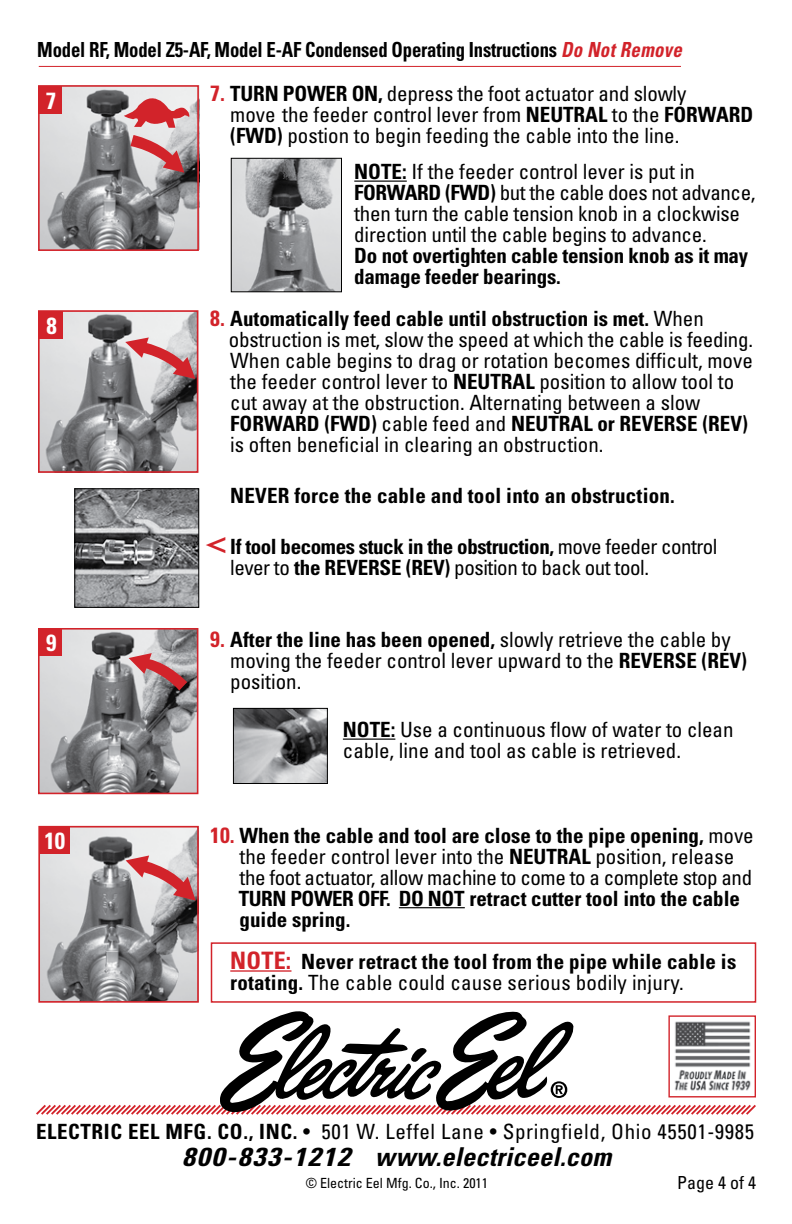
<style>
.page{position:relative;width:792px;height:1224px;background:#fff}
.page>*{position:absolute;margin:0;border:0;box-sizing:border-box;transform-origin:0 0}
.t1{font:italic 700 condensed 26px "Univers";letter-spacing:.01em;color:#000;scale:1.12 1}
.t2{font:500 24px "Futura";color:#d2232a}
.t3{font:700 condensed 23.4px "Univers";color:#fff}
.t4{font:condensed 21px/21px "Univers";color:#000}
.t5{font:700 condensed 21px/21px "Univers";color:#000}
.t6{font:700 condensed 21px/21px "Univers";letter-spacing:-.02em;color:#000}
.t7{font:condensed 21px "Univers";letter-spacing:.03em;color:#000}
.t8{font:700 condensed 20.8px "Univers";letter-spacing:-.01em;color:#000;scale:.9 1}
.t9{font:condensed 18px "Univers";color:#000}
.t10{font:condensed 14px "Univers";color:#000}
.s1{font-style:italic;color:#d2232a}
.s2{font-weight:700;font-size:22px;color:#d2232a}
.s3{font-weight:700}
.s4{font-weight:400}
.s5{font-size:22px;color:#d2232a}
.s6{font-size:24px;color:#d2232a}
</style>
<div class="page">
<hr style="left:354px;top:181px;width:53px;height:1px;background:#000">
<hr style="left:343px;top:739px;width:52px;height:1px;background:#000">
<hr style="left:399px;top:907px;width:66px;height:1px;background:#000">
<hr style="left:230px;top:970px;width:61px;height:2px;background:#d2232a">
<img style="left:235px;top:710px;width:91px;height:72px">
<div style="left:233px;top:708px;width:95px;height:76px;border:1px solid #000"></div>
<img style="left:233px;top:160px;width:107px;height:130px">
<div style="left:231px;top:158px;width:111px;height:134px;border:1px solid #000"></div>
<img style="left:41px;top:86px;width:159px;height:163px">
<div style="left:38px;top:85px;width:161px;height:166px;border:2px solid #d2232a"></div>
<svg style="left:130px;top:135px;width:54px;height:38px;background:#cd9498"></svg>
<img style="left:41px;top:313px;width:154px;height:157px">
<div style="left:38px;top:310px;width:160px;height:163px;border:2px solid #d2232a"></div>
<svg style="left:125px;top:337px;width:70px;height:42px;background:#ce9c9f"></svg>
<div style="left:38px;top:87px;width:24px;height:27px;background:#d2232a"></div>
<div style="left:39px;top:312px;width:23px;height:27px;background:#d2232a"></div>
<img style="left:41px;top:631px;width:154px;height:160px">
<div style="left:38px;top:628px;width:160px;height:166px;border:2px solid #d2232a"></div>
<svg style="left:129px;top:653px;width:58px;height:37px;background:#b88286"></svg>
<div style="left:38px;top:628px;width:24px;height:27px;background:#d2232a"></div>
<img style="left:41px;top:829px;width:155px;height:171px">
<div style="left:38px;top:826px;width:161px;height:177px;border:2px solid #d2232a"></div>
<svg style="left:126px;top:855px;width:70px;height:46px;background:#cf9da0"></svg>
<div style="left:39px;top:826px;width:31px;height:27px;background:#d2232a"></div>
<div style="left:211px;top:942px;width:545px;height:61px;border:2px solid #d2232a"></div>
<svg style="left:36px;top:1012px;width:720px;height:103px"></svg>
<img style="left:670px;top:1017px;width:84px;height:78px">
<div style="left:668px;top:1015px;width:88px;height:82px;border:1px solid #d2232a"></div>
<hr style="left:39px;top:66px;width:642px;height:1px;background:#d2232a">
<svg style="left:124px;top:96px;width:66px;height:32px;background:#d8868a"></svg>
<img style="left:76px;top:490px;width:121px;height:116px">
<div style="left:74px;top:488px;width:125px;height:120px;border:1px solid #000"></div>
<p class="t8" style="left:37px;top:37px;width:718px">Model RF, Model Z5-AF, Model E-AF Condensed Operating Instructions <span class="s1">Do Not Remove</span></p>
<p class="t3" style="left:46px;top:86px;width:12px">7</p>
<p class="t3" style="left:46px;top:312px;width:12px">8</p>
<p class="t3" style="left:46px;top:628px;width:12px">9</p>
<p class="t3" style="left:45px;top:826px;width:22px">10</p>
<p class="t4" style="left:230px;top:83px;width:525px;text-indent:-20px"><span class="s2">7.</span> <span class="s3">TURN POWER ON,</span> depress the foot actuator and slowly<br>move the feeder control lever from <span class="s3">NEUTRAL</span> to the <span class="s3">FORWARD (FWD)</span> postion to begin feeding the cable into the line.</p>
<p class="t4" style="left:354px;top:161px;width:403px"><span class="s3">NOTE:</span> If the feeder control lever is put in <span class="s3">FORWARD (FWD)</span> but the cable does not advance, then turn the cable tension knob in a clockwise direction until the cable begins to advance.<br><span class="s3">Do not overtighten cable tension knob as it may damage feeder bearings.</span></p>
<p class="t4" style="left:229px;top:308px;width:526px;text-indent:-19px"><span class="s2">8.</span> <span class="s3">Automatically feed cable until obstruction is met.</span> When obstruction is met, slow the speed at which the cable is feeding.<br>When cable begins to drag or rotation becomes difficult, move the feeder control lever to <span class="s3">NEUTRAL</span> position to allow tool to cut away at the obstruction. Alternating between a slow <span class="s3">FORWARD (FWD)</span> cable feed and <span class="s3">NEUTRAL or REVERSE (REV) </span>is often beneficial in clearing an obstruction.</p>
<p class="t5" style="left:230px;top:485px;width:446px">NEVER force the cable and tool into an obstruction.</p>
<p class="t6" style="left:230px;top:536px;width:489px">If tool becomes stuck in the obstruction, <span class="s4">move feeder control lever to</span> the REVERSE (REV) <span class="s4">position to back out tool.</span></p>
<p class="t2" style="left:233px;top:537px;width:18px;rotate:90deg">V</p>
<p class="t4" style="left:230px;top:629px;width:518px;text-indent:-20px"><span class="s2">9.</span> <span class="s3">After the line has been opened,</span> slowly retrieve the cable by moving the feeder control lever upward to the <span class="s3">REVERSE (REV) </span>position.</p>
<p class="t4" style="left:343px;top:719px;width:392px"><span class="s3">NOTE:</span> Use a continuous flow of water to clean cable, line and tool as cable is retrieved.</p>
<p class="t5" style="left:239px;top:824px;width:517px;text-indent:-28px"><span class="s5">10.</span> When the cable and tool are close to the pipe opening, <span class="s4">move the feeder control lever into the</span> NEUTRAL <span class="s4">position, release the foot actuator, allow machine to come to a complete stop and </span>TURN POWER OFF. DO NOT retract cutter tool into the cable guide spring.</p>
<p class="t5" style="left:230px;top:950px;width:508px"><span class="s6">NOTE:</span> Never retract the tool from the pipe while cable is rotating. <span class="s4">The cable could cause serious bodily injury.</span></p>
<p class="t5" style="left:36px;top:1121px;width:23px">Electric</p>
<p class="t7" style="left:128px;top:1118px;width:628px"><span class="s3">Eel Mfg. Co., Inc.</span> • 501 W. Leffel Lane • Springfield, Ohio 45501-9985</p>
<p class="t1" style="left:182px;top:1141px;width:385px">800-833-1212 www.electriceel.com</p>
<p class="t10" style="left:306px;top:1175px;width:184px">© Electric Eel Mfg. Co., Inc. 2011</p>
<p class="t9" style="left:677px;top:1171px;width:80px">Page 4 of 4</p>
</div>
